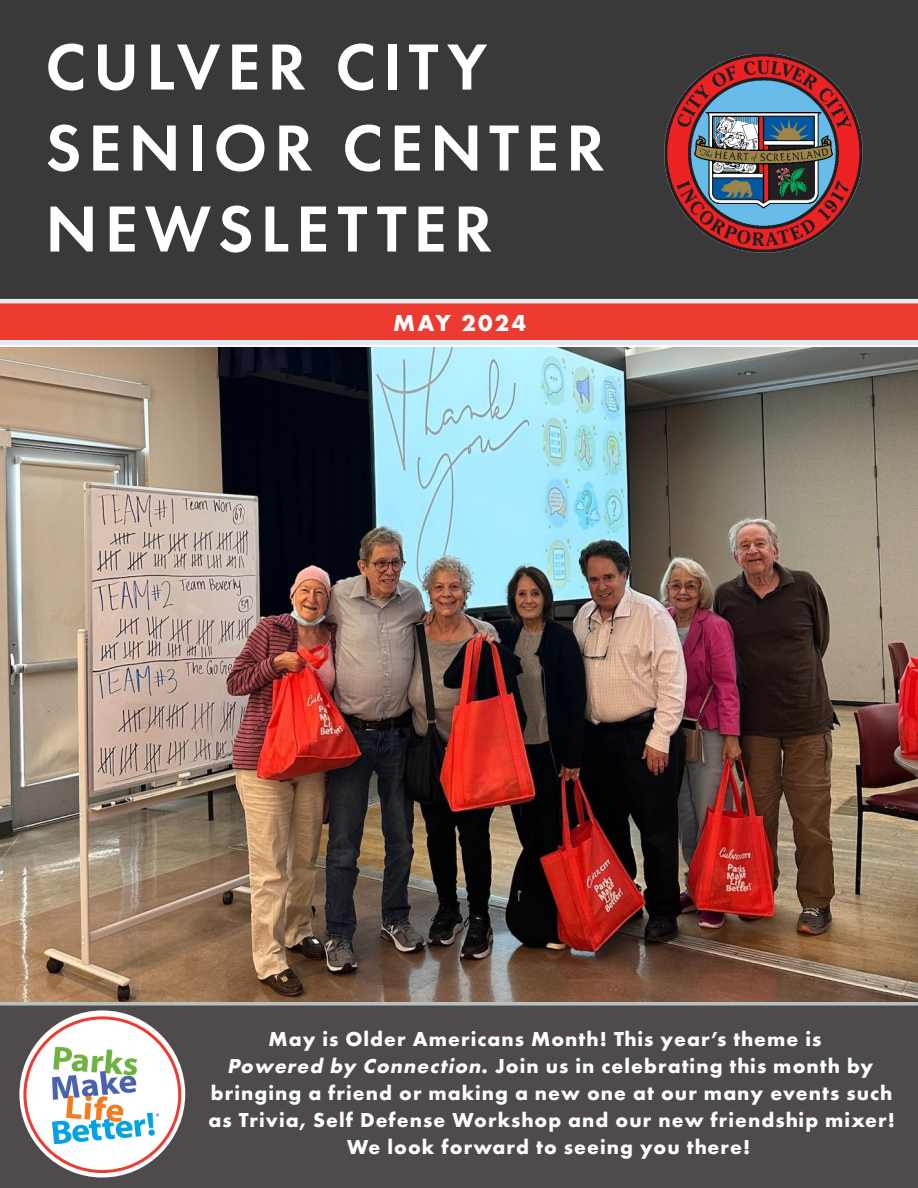
<style>
.page{position:relative;width:918px;height:1188px;background:#fff}
.page>*{position:absolute;margin:0;border:0;box-sizing:border-box;transform-origin:0 0}
.t1{font:600 67.5px/81px "Futura PT";letter-spacing:.1em;color:#fff}
.t2{font:700 24px "Futura PT";letter-spacing:.1em;color:#fff}
.t3{font:700 21px "Futura PT";letter-spacing:.05em;color:#fff}
.s1{font-style:italic}
</style>
<div class="page">
<div style="left:0;top:0;width:918px;height:299px;background:#393939"></div>
<div style="left:0;top:303px;width:918px;height:37px;background:#ee3b32"></div>
<div style="left:0;top:340px;width:918px;height:5px;background:#dfecf5"></div>
<hr style="left:0;top:299px;width:918px;height:4px;background:#dfecf5">
<div style="left:0;top:1001px;width:918px;height:187px;background:#4f4b4c"></div>
<svg style="left:19px;top:1010px;width:166px;height:168px"></svg>
<div style="left:23px;top:1016px;width:158px;height:157px;border:3px solid #ee3b32;border-radius:50%"></div>
<img style="left:52px;top:1047px;width:107px;height:97px">
<img style="left:664px;top:54px;width:199px;height:199px">
<img style="left:0;top:347px;width:918px;height:654px">
<h1 class="t1" style="left:45px;top:26px;width:561px">CULVER CITY<br>SENIOR CENTER<br>NEWSLETTER</h1>
<p class="t2" style="left:393px;top:307px;width:135px">MAY 2024</p>
<p class="t3" style="left:268px;top:1025px;width:555px">May is Older Americans Month! This year’s theme is</p>
<p class="t3" style="left:227px;top:1052px;width:648px"><span class="s1">Powered by Connection</span>. Join us in celebrating this month by</p>
<p class="t3" style="left:211px;top:1079px;width:683px">bringing a friend or making a new one at our many events such</p>
<p class="t3" style="left:208px;top:1106px;width:688px">as Trivia, Self Defense Workshop and our new friendship mixer!</p>
<p class="t3" style="left:347px;top:1133px;width:405px">We look forward to seeing you there!</p>
</div>
